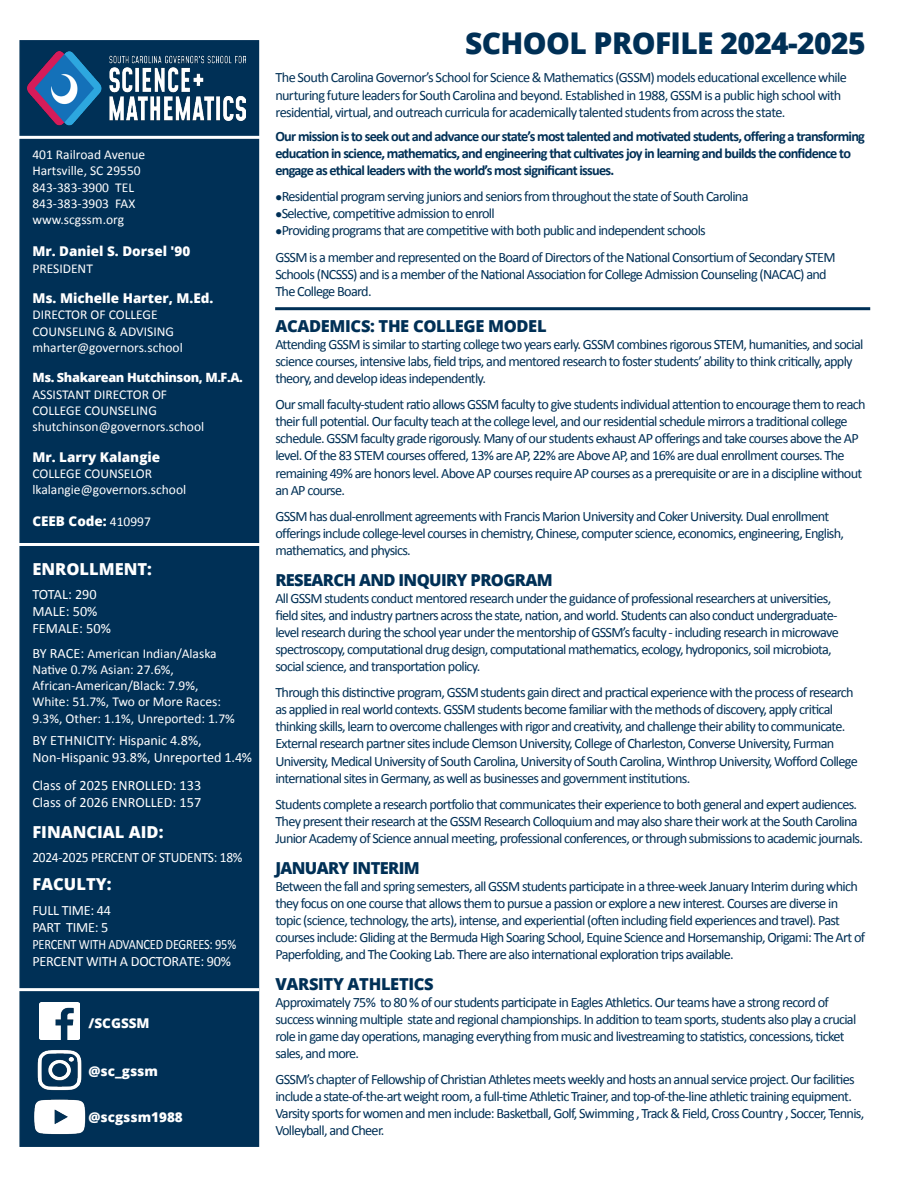
<style>
.page{position:relative;width:918px;height:1188px;background:#fff}
.page>*{position:absolute;margin:0;border:0;box-sizing:border-box;transform-origin:0 0}
.t1{font:800 30px "Open Sans";letter-spacing:-.02em;color:#003056}
.t2{font:800 16.5px "Open Sans";letter-spacing:-.02em;color:#003056}
.t3{font:800 16.5px "Open Sans";letter-spacing:-.04em;color:#003056}
.t4{font:800 16.5px "Open Sans";color:#fff}
.t5{font:14.25px/17.1px "Calibri";letter-spacing:-.05em;color:#003056}
.t6{font:700 14.25px/17.1px "Calibri";letter-spacing:-.05em;color:#003056}
.t7{font:14.25px "Calibri";letter-spacing:-.01em;color:#fff}
.t8{font:14.25px "Calibri";letter-spacing:-.01em;color:#fff;scale:.94 1}
.t9{font:14.25px "Calibri";letter-spacing:-.01em;color:#fff;scale:.87 1}
.t10{font:13.5px/16.2px "Calibri";color:#fff}
.t11{font:800 13.5px "Open Sans";color:#fff}
.t12{font:800 12.75px "Open Sans";letter-spacing:-.03em;color:#fff}
.s1{font-family:"Calibri";font-weight:400}
.s2{font-size:14.25px}
</style>
<div class="page">
<div style="left:19px;top:40px;width:240px;height:1107px;background:#003056;border:2px solid #003056"></div>
<hr style="left:275px;top:307px;width:595px;height:3px;background:#003056">
<hr style="left:16px;top:543px;width:249px;height:3px;background:#fff">
<img style="left:28px;top:51px;width:217px;height:75px">
<hr style="left:15px;top:136px;width:249px;height:3px;background:#fff">
<hr style="left:11px;top:988px;width:248px;height:3px;background:#fff">
<img style="left:37px;top:1050px;width:45px;height:41px">
<img style="left:34px;top:1099px;width:52px;height:36px">
<img style="left:39px;top:1002px;width:40px;height:38px">
<p class="t10" style="left:32px;top:146px;width:114px">401 Railroad Avenue<br>Hartsville, SC 29550</p>
<p class="t10" style="left:32px;top:179px;width:103px">843-383-3900 TEL</p>
<p class="t10" style="left:32px;top:195px;width:105px">843-383-3903 FAX</p>
<p class="t10" style="left:32px;top:211px;width:93px">www.scgssm.org</p>
<p class="t11" style="left:32px;top:241px;width:159px">Mr. Daniel S. Dorsel '90</p>
<p class="t10" style="left:32px;top:260px;width:62px">PRESIDENT</p>
<p class="t11" style="left:32px;top:288px;width:182px">Ms. Michelle Harter, M.Ed.</p>
<p class="t10" style="left:32px;top:306px;width:127px">DIRECTOR OF COLLEGE</p>
<p class="t10" style="left:32px;top:323px;width:143px">COUNSELING &amp; ADVISING</p>
<p class="t10" style="left:32px;top:339px;width:152px">mharter@governors.school</p>
<p class="t12" style="left:32px;top:368px;width:212px">Ms. Shakarean Hutchinson, M.F.A.</p>
<p class="t10" style="left:32px;top:386px;width:136px">ASSISTANT DIRECTOR OF</p>
<p class="t10" style="left:32px;top:402px;width:126px">COLLEGE COUNSELING</p>
<p class="t10" style="left:32px;top:418px;width:173px">shutchinson@governors.school</p>
<p class="t11" style="left:32px;top:446px;width:129px">Mr. Larry Kalangie</p>
<p class="t10" style="left:32px;top:465px;width:121px">COLLEGE COUNSELOR</p>
<p class="t10" style="left:32px;top:481px;width:155px">lkalangie@governors.school</p>
<p class="t11" style="left:32px;top:511px;width:120px">CEEB Code: <span class="s1">410997</span></p>
<p class="t4" style="left:32px;top:556px;width:121px">ENROLLMENT:</p>
<p class="t7" style="left:32px;top:585px;width:66px">TOTAL: 290</p>
<p class="t7" style="left:32px;top:602px;width:67px">MALE: 50%</p>
<p class="t7" style="left:32px;top:619px;width:80px">FEMALE: 50%</p>
<p class="t10" style="left:32px;top:645px;width:204px"><span class="s2">BY RACE:</span> American Indian/Alaska<br>Native 0.7% Asian: 27.6%,<br>African-American/Black: 7.9%,<br>White: 51.7%, Two or More Races:<br>9.3%, Other: 1.1%, Unreported: 1.7%</p>
<p class="t7" style="left:32px;top:730px;width:171px">BY ETHNICITY: Hispanic 4.8%,</p>
<p class="t7" style="left:32px;top:748px;width:221px">Non-Hispanic 93.8%, Unreported 1.4%</p>
<p class="t7" style="left:32px;top:775px;width:170px">Class of 2025 ENROLLED: 133</p>
<p class="t7" style="left:32px;top:793px;width:170px">Class of 2026 ENROLLED: 157</p>
<p class="t4" style="left:32px;top:819px;width:133px">FINANCIAL AID:</p>
<p class="t8" style="left:32px;top:847px;width:225px">2024-2025 PERCENT OF STUDENTS: 18%</p>
<p class="t4" style="left:32px;top:872px;width:81px">FACULTY:</p>
<p class="t7" style="left:32px;top:900px;width:80px">FULL TIME: 44</p>
<p class="t7" style="left:32px;top:917px;width:78px">PART TIME: 5</p>
<p class="t9" style="left:32px;top:934px;width:236px">PERCENT WITH ADVANCED DEGREES: 95%</p>
<p class="t7" style="left:32px;top:951px;width:200px">PERCENT WITH A DOCTORATE: 90%</p>
<p class="t11" style="left:89px;top:1013px;width:63px">/SCGSSM</p>
<p class="t11" style="left:89px;top:1061px;width:71px">@sc_gssm</p>
<p class="t11" style="left:89px;top:1107px;width:96px">@scgssm1988</p>
<p class="t1" style="left:465px;top:20px;width:402px">SCHOOL PROFILE 2024-2025</p>
<p class="t5" style="left:275px;top:69px;width:573px">The South Carolina Governor’s School for Science &amp; Mathematics (GSSM) models educational excellence while nurturing future leaders for South Carolina and beyond. Established in 1988, GSSM is a public high school with residential, virtual, and outreach curricula for academically talented students from across the state.</p>
<p class="t6" style="left:275px;top:127px;width:591px">Our mission is to seek out and advance our state’s most talented and motivated students, offering a transforming education in science, mathematics, and engineering that cultivates joy in learning and builds the confidence to engage as ethical leaders with the world’s most significant issues.</p>
<p class="t5" style="left:275px;top:188px;width:475px">●Residential program serving juniors and seniors from throughout the state of South Carolina</p>
<p class="t5" style="left:275px;top:205px;width:221px">●Selective, competitive admission to enroll</p>
<p class="t5" style="left:275px;top:222px;width:432px">●Providing programs that are competitive with both public and independent schools</p>
<p class="t5" style="left:275px;top:248px;width:562px">GSSM is a member and represented on the Board of Directors of the National Consortium of Secondary STEM<br>Schools (NCSSS) and is a member of the National Association for College Admission Counseling (NACAC) and<br>The College Board.</p>
<p class="t2" style="left:275px;top:313px;width:273px">ACADEMICS: THE COLLEGE MODEL</p>
<p class="t5" style="left:275px;top:335px;width:589px">Attending GSSM is similar to starting college two years early. GSSM combines rigorous STEM, humanities, and social science courses, intensive labs, field trips, and mentored research to foster students’ ability to think critically, apply theory, and develop ideas independently.</p>
<p class="t5" style="left:275px;top:395px;width:592px">Our small faculty-student ratio allows GSSM faculty to give students individual attention to encourage them to reach their full potential. Our faculty teach at the college level, and our residential schedule mirrors a traditional college schedule. GSSM faculty grade rigorously. Many of our students exhaust AP offerings and take courses above the AP level. Of the 83 STEM courses offered, 13% are AP, 22% are Above AP, and 16% are dual enrollment courses. The remaining 49% are honors level. Above AP courses require AP courses as a prerequisite or are in a discipline without an AP course.</p>
<p class="t5" style="left:275px;top:507px;width:570px">GSSM has dual-enrollment agreements with Francis Marion University and Coker University. Dual enrollment offerings include college-level courses in chemistry, Chinese, computer science, economics, engineering, English, mathematics, and physics.</p>
<p class="t3" style="left:275px;top:567px;width:279px">RESEARCH AND INQUIRY PROGRAM</p>
<p class="t5" style="left:275px;top:589px;width:565px">All GSSM students conduct mentored research under the guidance of professional researchers at universities, field sites, and industry partners across the state, nation, and world. Students can also conduct undergraduate&shy;level research during the school year under the mentorship of GSSM’s faculty - including research in microwave spectroscopy, computational drug design, computational mathematics, ecology, hydroponics, soil microbiota, social science, and transportation policy.</p>
<p class="t5" style="left:275px;top:683px;width:584px">Through this distinctive program, GSSM students gain direct and practical experience with the process of research as applied in real world contexts. GSSM students become familiar with the methods of discovery, apply critical thinking skills, learn to overcome challenges with rigor and creativity, and challenge their ability to communicate.<br>External research partner sites include Clemson University, College of Charleston, Converse University, Furman University, Medical University of South Carolina, University of South Carolina, Winthrop University, Wofford College international sites in Germany, as well as businesses and government institutions.</p>
<p class="t5" style="left:275px;top:795px;width:589px">Students complete a research portfolio that communicates their experience to both general and expert audiences.<br>They present their research at the GSSM Research Colloquium and may also share their work at the South Carolina<br>Junior Academy of Science annual meeting, professional conferences, or through submissions to academic journals.</p>
<p class="t3" style="left:275px;top:855px;width:146px">JANUARY INTERIM</p>
<p class="t5" style="left:275px;top:877px;width:591px">Between the fall and spring semesters, all GSSM students participate in a three-week January Interim during which they focus on one course that allows them to pursue a passion or explore a new interest. Courses are diverse in topic (science, technology, the arts), intense, and experiential (often including field experiences and travel). Past courses include: Gliding at the Bermuda High Soaring School, Equine Science and Horsemanship, Origami: The Art of Paperfolding, and The Cooking Lab. There are also international exploration trips available.</p>
<p class="t2" style="left:275px;top:971px;width:160px">VARSITY ATHLETICS</p>
<p class="t5" style="left:275px;top:993px;width:582px">Approximately 75% to 80 % of our students participate in Eagles Athletics. Our teams have a strong record of success winning multiple state and regional championships. In addition to team sports, students also play a crucial role in game day operations, managing everything from music and livestreaming to statistics, concessions, ticket sales, and more.</p>
<p class="t5" style="left:275px;top:1070px;width:591px">GSSM’s chapter of Fellowship of Christian Athletes meets weekly and hosts an annual service project. Our facilities include a state-of-the-art weight room, a full-time Athletic Trainer, and top-of-the-line athletic training equipment.<br>Varsity sports for women and men include: Basketball, Golf, Swimming , Track &amp; Field, Cross Country , Soccer, Tennis, Volleyball, and Cheer.</p>
</div>
